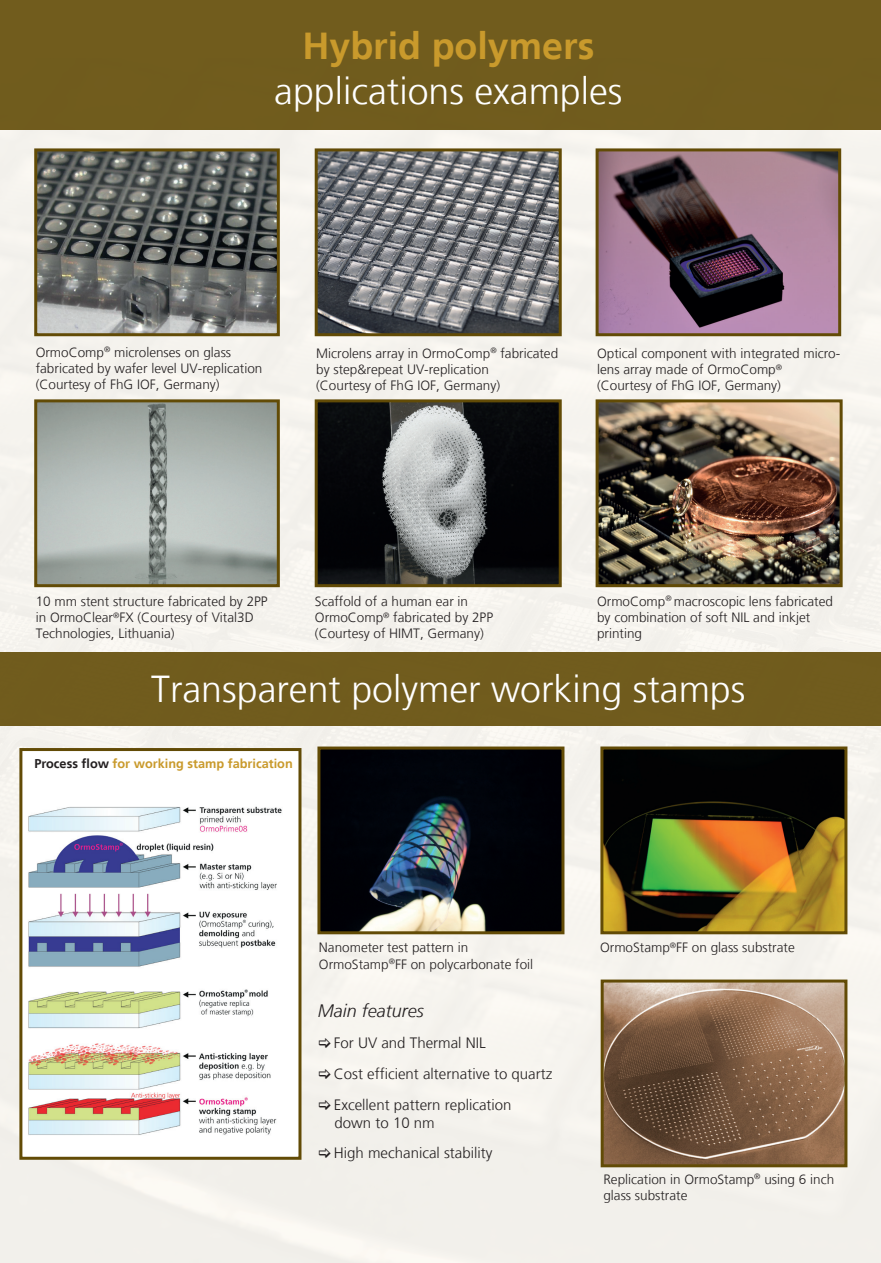
<style>
.page{position:relative;width:881px;height:1263px;background:#fff}
.page>*{position:absolute;margin:0;border:0;box-sizing:border-box;transform-origin:0 0}
.t1{font:300 37.5px "Frutiger LT";color:#fff}
.t2{font:700 37.5px "Frutiger LT";color:#c99a2c}
.t3{font:italic 300 18px "Frutiger LT";color:#231f20}
.t4{font:300 15px/30.8px "Frutiger LT";color:#231f20}
.t5{font:300 13.5px/16.2px "Frutiger LT";color:#231f20}
.t6{font:700 12.75px "Frutiger LT";color:#c99a2c}
.s1{color:#231f20}
</style>
<div class="page">
<div style="left:0;top:130px;width:880px;height:1133px;background:#f4f2ed"></div>
<div style="left:0;top:0;width:880px;height:130px;background:#715c1d"></div>
<img style="left:318px;top:152px;width:239px;height:180px">
<div style="left:314px;top:148px;width:247px;height:188px;border:3px solid #624b06"></div>
<img style="left:318px;top:403px;width:239px;height:180px">
<div style="left:314px;top:399px;width:247px;height:188px;border:3px solid #624b06"></div>
<img style="left:599px;top:152px;width:237px;height:180px">
<div style="left:595px;top:148px;width:245px;height:188px;border:3px solid #624b06"></div>
<img style="left:38px;top:152px;width:238px;height:180px">
<div style="left:34px;top:148px;width:246px;height:188px;border:3px solid #624b06"></div>
<img style="left:599px;top:403px;width:239px;height:180px">
<div style="left:595px;top:399px;width:247px;height:188px;border:3px solid #624b06"></div>
<div style="left:0;top:652px;width:880px;height:73px;background:#705c1d"></div>
<img style="left:38px;top:403px;width:238px;height:180px">
<div style="left:34px;top:399px;width:246px;height:188px;border:3px solid #624b06"></div>
<div style="left:21px;top:749px;width:279px;height:409px;background:#fff"></div>
<img style="left:28px;top:806px;width:254px;height:329px">
<div style="left:19px;top:748px;width:282px;height:412px;border:3px solid #624b06"></div>
<img style="left:604px;top:750px;width:239px;height:180px">
<div style="left:600px;top:746px;width:247px;height:188px;border:3px solid #624b06"></div>
<img style="left:604px;top:983px;width:239px;height:180px">
<div style="left:600px;top:979px;width:247px;height:188px;border:3px solid #624b06"></div>
<img style="left:321px;top:750px;width:239px;height:180px">
<div style="left:317px;top:746px;width:247px;height:188px;border:3px solid #624b06"></div>
<svg style="left:319px;top:1038px;width:11px;height:10px"></svg>
<svg style="left:319px;top:1068px;width:11px;height:11px"></svg>
<svg style="left:319px;top:1099px;width:11px;height:10px"></svg>
<svg style="left:319px;top:1148px;width:11px;height:10px"></svg>
<h1 class="t2" style="left:302px;top:24px;width:293px">Hybrid polymers</h1>
<h1 class="t1" style="left:274px;top:70px;width:349px">applications examples</h1>
<p class="t5" style="left:36px;top:344px;width:228px">OrmoComp<sup>®</sup> microlenses on glass fabricated by wafer level UV-replication (Courtesy of FhG IOF, Germany)</p>
<p class="t5" style="left:316px;top:345px;width:243px">Microlens array in OrmoComp<sup>®</sup> fabricated by step&amp;repeat UV-replication<br>(Courtesy of FhG IOF, Germany)</p>
<p class="t5" style="left:597px;top:345px;width:244px">Optical component with integrated micro&shy;lens array made of OrmoComp<sup>®<br></sup>(Courtesy of FhG IOF, Germany)</p>
<p class="t5" style="left:36px;top:593px;width:233px">10 mm stent structure fabricated by 2PP in OrmoClear<sup>®</sup>FX (Courtesy of Vital3D<br>Technologies, Lithuania)</p>
<p class="t5" style="left:315px;top:593px;width:180px">Scaffold of a human ear in<br>OrmoComp<sup>®</sup> fabricated by 2PP (Courtesy of HIMT, Germany)</p>
<p class="t5" style="left:597px;top:593px;width:237px">OrmoComp<sup>®</sup> macroscopic lens fabricated by combination of soft NIL and inkjet printing</p>
<h1 class="t1" style="left:151px;top:667px;width:595px">Transparent polymer working stamps</h1>
<p class="t6" style="left:34px;top:756px;width:260px"><span class="s1">Process flow</span> for working stamp fabrication</p>
<p class="t5" style="left:319px;top:940px;width:216px">Nanometer test pattern in<br>OrmoStamp<sup>®</sup>FF on polycarbonate foil</p>
<h2 class="t3" style="left:318px;top:1001px;width:108px">Main features</h2>
<p class="t4" style="left:334px;top:1028px;width:220px">For UV and Thermal NIL<br>Cost efficient alternative to quartz<br>Excellent pattern replication</p>
<p class="t4" style="left:334px;top:1107px;width:160px">down to 10 nm<br>High mechanical stability</p>
<p class="t5" style="left:600px;top:940px;width:196px">OrmoStamp<sup>®</sup>FF on glass substrate</p>
<p class="t5" style="left:603px;top:1171px;width:232px">Replication in OrmoStamp<sup>®</sup> using 6 inch glass substrate</p>
</div>
